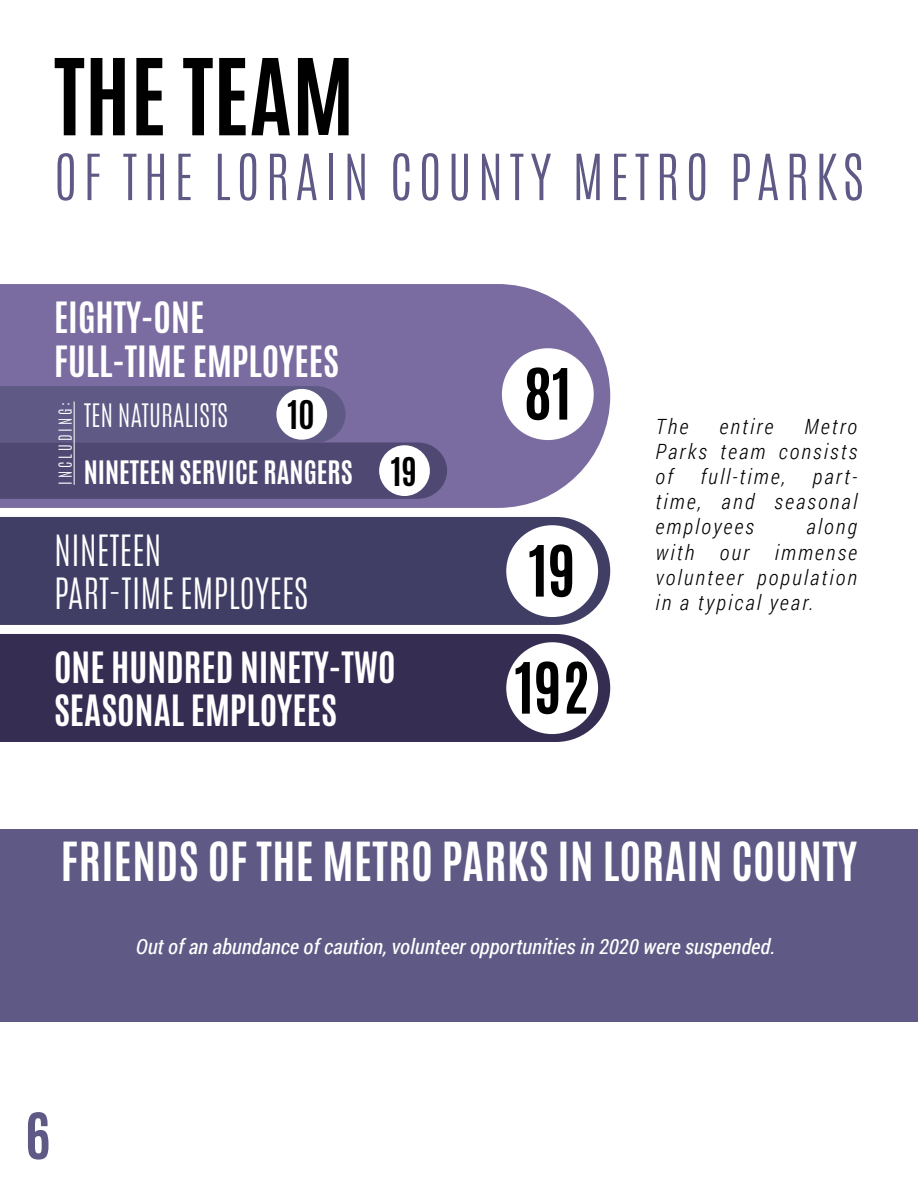
<style>
.page{position:relative;width:918px;height:1188px;background:#fff}
.page>*{position:absolute;margin:0;border:0;box-sizing:border-box;transform-origin:0 0}
.t1{font:700 90px "Antonio";color:#000}
.t2{font:700 60px "Antonio";color:#000}
.t3{font:300 54px "Antonio";letter-spacing:.11em;color:#5e5985}
.t4{font:700 54px "Antonio";color:#5e5985}
.t5{font:700 45px "Antonio";letter-spacing:.01em;color:#fff}
.t6{font:700 36px/43.2px "Antonio";color:#fff}
.t7{font:300 36px/43.2px "Antonio";color:#fff}
.t8{font:700 33px "Antonio";color:#000}
.t9{font:700 27px "Antonio";color:#fff}
.t10{font:300 27px "Antonio";color:#fff}
.t11{font:italic 300 21px/25.2px "Roboto Condensed";letter-spacing:.1em;color:#000;text-align:justify}
.t12{font:italic 21px "Roboto Condensed";color:#fff}
.t13{font:300 15px "Antonio";letter-spacing:.2em;color:#fff}
</style>
<div class="page">
<div style="left:0;top:829px;width:918px;height:193px;background:#5e5985"></div>
<div style="left:0;top:517px;width:610px;height:108px;background:#413e65"></div>
<div style="left:506px;top:525px;width:92px;height:92px;background:#fff;border-radius:50%"></div>
<div style="left:0;top:634px;width:610px;height:108px;background:#362d53"></div>
<div style="left:506px;top:642px;width:92px;height:92px;background:#fff;border-radius:50%"></div>
<svg style="left:0;top:284px;width:610px;height:224px;background:#8275a6"></svg>
<div style="left:502px;top:348px;width:92px;height:92px;background:#fff;border-radius:50%"></div>
<svg style="left:0;top:386px;width:447px;height:113px;background:#5a5380"></svg>
<div style="left:276px;top:389px;width:51px;height:51px;background:#fff;border-radius:50%"></div>
<div style="left:379px;top:445px;width:51px;height:51px;background:#fff;border-radius:50%"></div>
<hr style="left:74px;top:401px;width:1px;height:84px;background:#fff">
<h1 class="t1" style="left:54px;top:29px;width:290px">TH E TEAM</h1>
<h3 class="t3" style="left:54px;top:138px;width:811px">OF THE LORAIN C OUNTY METRO PARKS</h3>
<h3 class="t6" style="left:54px;top:297px;width:287px">EIGHTY-ONE<br>FULL-TIME EMPLOYEES</h3>
<p class="t10" style="left:84px;top:396px;width:146px">TEN NATURALISTS</p>
<p class="t9" style="left:84px;top:452px;width:271px">NINETEEN SERVICE RANGERS</p>
<h3 class="t8" style="left:288px;top:390px;width:29px">10</h3>
<p class="t13" style="left:55px;top:485px;width:85px;rotate:-90deg">INCLUDING:</p>
<h3 class="t7" style="left:54px;top:529px;width:256px">N INETEEN<br>PART-TIM E EMPLOYEES</h3>
<h3 class="t8" style="left:391px;top:447px;width:28px">19</h3>
<h3 class="t6" style="left:54px;top:647px;width:343px">ONE HUNDRED NINETY-TWO<br>SEASONAL EM PLOYEES</h3>
<h2 class="t2" style="left:524px;top:349px;width:49px">81</h2>
<h2 class="t2" style="left:528px;top:526px;width:49px">19</h2>
<h2 class="t2" style="left:514px;top:643px;width:77px">192</h2>
<p class="t11" style="left:656px;top:413px;width:34px">The</p>
<p class="t11" style="left:719px;top:413px;width:55px">entire</p>
<p class="t11" style="left:656px;top:413px;width:203px;text-indent:149px">Metro Parks team consists of</p>
<p class="t11" style="left:700px;top:463px;width:87px">full-time,</p>
<p class="t11" style="left:656px;top:463px;width:203px;text-indent:157px">part&shy;time, and seasonal employees</p>
<p class="t11" style="left:656px;top:514px;width:203px;text-indent:151px">along with our immense volunteer population in a typical year.</p>
<h3 class="t5" style="left:61px;top:828px;width:798px">FRIENDS OF THE METRO PARKS IN LORAIN COUNTY</h3>
<h3 class="t4" style="left:25px;top:1095px;width:27px">6</h3>
<p class="t12" style="left:136px;top:932px;width:641px">Out of an abundance of caution, volunteer opportunities in 2020 were suspended.</p>
</div>
